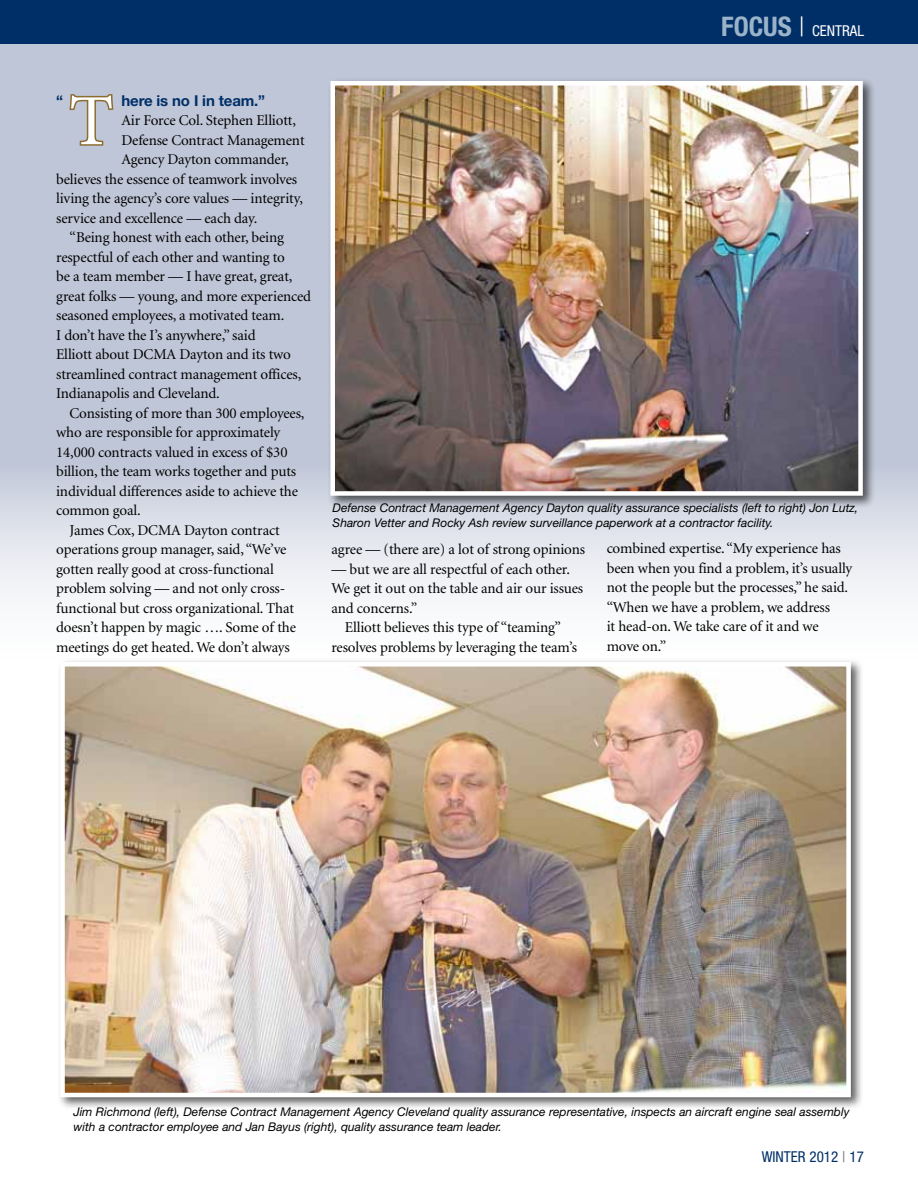
<style>
.page{position:relative;width:918px;height:1188px;background:#fff}
.page>*{position:absolute;margin:0;border:0;box-sizing:border-box;transform-origin:0 0}
.body_copy{font:72px "Minion Pro";color:#fff}
.body_copy-2{font:15px/19.5px "Minion";letter-spacing:-.01em;color:#000}
.body_copy-3{font:700 15px "Helvetica Neue";letter-spacing:-.01em;color:#002f67}
.t1{font:condensed 15px "Helvetica Neue";color:#002f67}
.t2{font:condensed 15px "Helvetica Neue";color:#fff}
.photo_captions_on_wh{font:italic 12px/15px "Helvetica Neue";color:#000}
.s1{font-weight:700;font-size:27px;color:#9bb3c9}
.s2{font-weight:300;font-size:27px}
.s3{color:#77787b}
</style>
<div class="page">
<svg style="left:0;top:44px;width:918px;height:553px;background:#cbd1de"></svg>
<div style="left:0;top:0;width:918px;height:44px;background:#002f67"></div>
<svg style="left:68px;top:93px;width:47px;height:54px;background:#b1aeab"></svg>
<div style="left:327px;top:78px;width:549px;height:430px;background:#000;opacity:.63"></div>
<img style="left:335px;top:86px;width:523px;height:405px">
<div style="left:330px;top:81px;width:533px;height:415px;border:4px solid #fff"></div>
<div style="left:57px;top:659px;width:807px;height:451px;background:#000;opacity:.63"></div>
<img style="left:65px;top:667px;width:781px;height:425px">
<div style="left:60px;top:662px;width:791px;height:435px;border:4px solid #fff"></div>
<p class="t2" style="left:721px;top:22px;width:144px"><span class="s1">FOCUS</span> <span class="s2">|</span> CENTRAL</p>
<p class="body_copy-3" style="left:56px;top:91px;width:8px">“</p>
<p class="body_copy-3" style="left:122px;top:91px;width:145px">here is no I in team.”</p>
<p class="body_copy-2" style="left:122px;top:111px;width:176px">Air Force Col. Stephen Elliott,</p>
<p class="body_copy-2" style="left:122px;top:131px;width:185px">Defense Contract Management</p>
<p class="body_copy-2" style="left:122px;top:150px;width:169px">Agency Dayton commander,</p>
<p class="body_copy-2" style="left:56px;top:170px;width:243px">believes the essence of teamwork involves</p>
<p class="body_copy-2" style="left:56px;top:189px;width:248px">living the agency’s core values — integrity,</p>
<p class="body_copy-2" style="left:56px;top:209px;width:203px">service and excellence — each day.</p>
<p class="body_copy-2" style="left:56px;top:228px;width:257px;text-indent:14px">“Being honest with each other, being respectful of each other and wanting to<br>be a team member — I have great, great, great folks — young, and more experienced seasoned employees, a motivated team.<br>I don’t have the I’s anywhere,” said<br>Elliott about DCMA Dayton and its two streamlined contract management offices, Indianapolis and Cleveland.</p>
<p class="body_copy-2" style="left:56px;top:404px;width:250px;text-indent:14px">Consisting of more than 300 employees, who are responsible for approximately 14,000 contracts valued in excess of $30 billion, the team works together and puts individual differences aside to achieve the common goal.</p>
<p class="body_copy-2" style="left:56px;top:521px;width:241px;text-indent:14px">James Cox, DCMA Dayton contract operations group manager, said, “We’ve gotten really good at cross-functional problem solving — and not only cross&shy;functional but cross organizational. That doesn’t happen by magic …. Some of the meetings do get heated. We don’t always</p>
<p class="body_copy" style="left:69px;top:73px;width:46px">T</p>
<p class="photo_captions_on_wh" style="left:333px;top:500px;width:527px">Defense Contract Management Agency Dayton quality assurance specialists (left to right) Jon Lutz,<br>Sharon Vetter and Rocky Ash review surveillance paperwork at a contractor facility.</p>
<p class="body_copy-2" style="left:331px;top:540px;width:255px">agree — (there are) a lot of strong opinions</p>
<p class="body_copy-2" style="left:331px;top:560px;width:253px">— but we are all respectful of each other.<br>We get it out on the table and air our issues and concerns.”</p>
<p class="body_copy-2" style="left:331px;top:618px;width:247px;text-align:center">Elliott believes this type of “teaming” resolves problems by leveraging the team’s</p>
<p class="body_copy-2" style="left:607px;top:539px;width:247px">combined expertise. “My experience has been when you find a problem, it’s usually not the people but the processes,” he said. “When we have a problem, we address<br>it head-on. We take care of it and we move on.”</p>
<p class="photo_captions_on_wh" style="left:73px;top:1104px;width:778px">Jim Richmond (left), Defense Contract Management Agency Cleveland quality assurance representative, inspects an aircraft engine seal assembly with a contractor employee and Jan Bayus (right), quality assurance team leader.</p>
<p class="t1" style="left:762px;top:1148px;width:104px">WINTER 2012 <span class="s3">|</span> 17</p>
</div>
